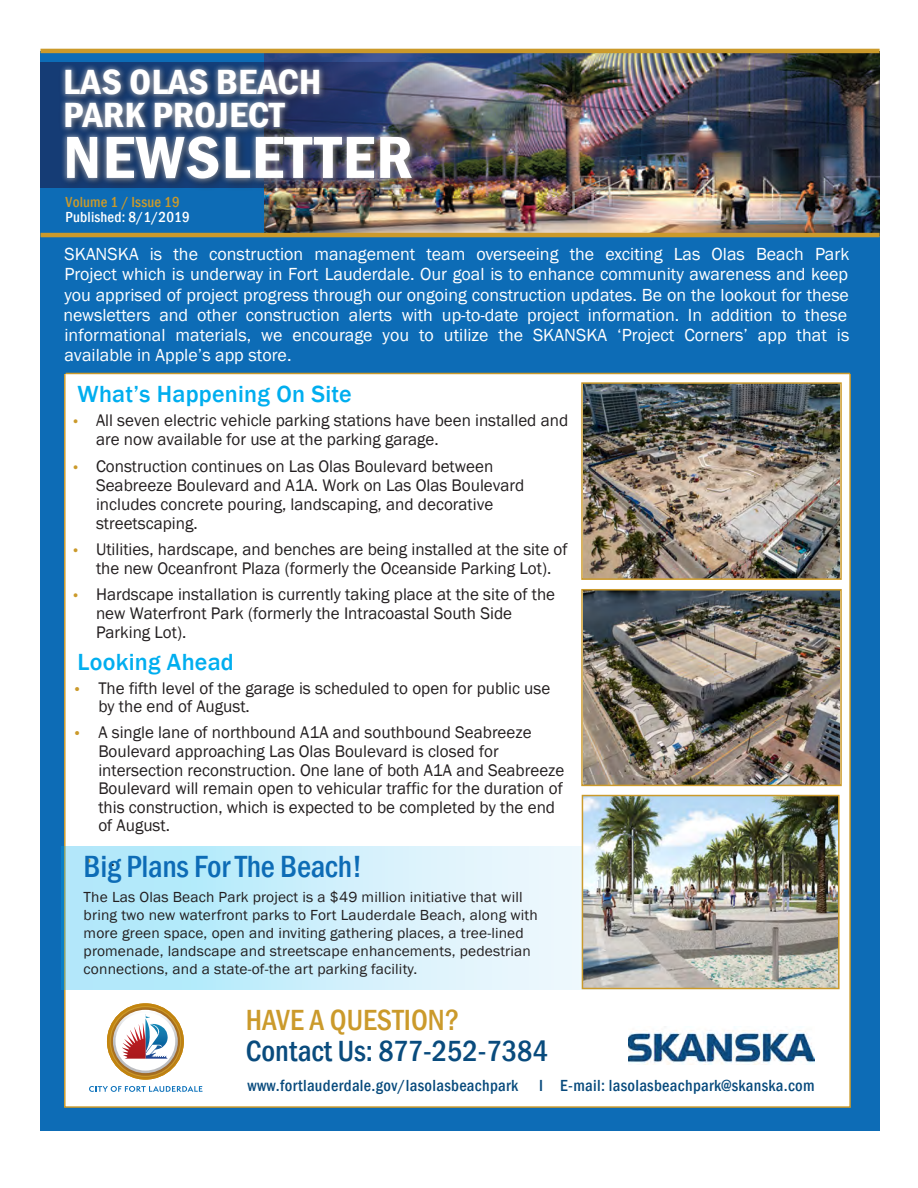
<style>
.page{position:relative;width:918px;height:1188px;background:#fff}
.page>*{position:absolute;margin:0;border:0;box-sizing:border-box;transform-origin:0 0}
.t1{font:600 condensed 61.5px "Franklin Gothic";letter-spacing:.02em;color:#fff;scale:1.1 1}
.t2{font:600 condensed 36px "Franklin Gothic";color:#fff;scale:1.1 1}
.t3{font:500 condensed 31.5px "Franklin Gothic";letter-spacing:-.01em;color:#0d6cb6}
.t4{font:500 condensed 30px "Franklin Gothic";color:#094b7d}
.t5{font:500 condensed 30px "Franklin Gothic";color:#cb9a2b}
.t6{font:500 24px "Franklin Gothic";letter-spacing:.01em;color:#00aeef}
.t7{font:18px/20.2px "Franklin Gothic";color:#fff;text-align:justify}
.t8{font:17.25px/18.9px "Franklin Gothic";color:#231f20}
.t9{font:500 condensed 16.5px "Franklin Gothic";letter-spacing:.02em;color:#094b7d}
.t10{font:15px/18px "Franklin Gothic";letter-spacing:.01em;color:#231f20}
.t11{font:500 condensed 15px/15.8px "Franklin Gothic";letter-spacing:.01em;color:#fff}
.t12{font:15px "Franklin Gothic";color:#cb9a2b}
.s1{color:#cb9a2b}
.s2{font-size:13.8px;color:#cb9a2b}
.s3{font-size:14.4px;color:#cb9a2b}
.s4{font-size:18.75px;color:#231f20}
</style>
<div class="page">
<div style="left:40px;top:238px;width:840px;height:893px;background:#0d6cb6"></div>
<div style="left:65px;top:225px;width:785px;height:882px;background:#fff"></div>
<svg style="left:62px;top:846px;width:778px;height:144px;background:#cceefa"></svg>
<div style="left:40px;top:51px;width:840px;height:210px;background:#0d6cb6"></div>
<img style="left:264px;top:53px;width:616px;height:180px">
<img style="left:40px;top:62px;width:428px;height:126px">
<div style="left:58px;top:62px;width:366px;height:129px;background:#231f20;opacity:.75"></div>
<div style="left:59px;top:63px;width:359px;height:122px;background:#fff;opacity:.5"></div>
<svg style="left:107px;top:1003px;width:77px;height:77px"></svg>
<svg style="left:89px;top:1086px;width:113px;height:6px"></svg>
<img style="left:629px;top:1030px;width:185px;height:35px">
<div style="left:64px;top:236px;width:816px;height:137px;background:#0d6cb6"></div>
<hr style="left:40px;top:233px;width:840px;height:4px;background:#cb9a2b">
<hr style="left:66px;top:373px;width:784px;height:1px;background:#cb9a2b">
<hr style="left:40px;top:49px;width:840px;height:4px;background:#cb9a2b">
<img style="left:585px;top:798px;width:252px;height:188px">
<div style="left:582px;top:795px;width:258px;height:194px;border:2px solid #cb9a2b"></div>
<img style="left:584px;top:385px;width:255px;height:192px">
<img style="left:584px;top:592px;width:255px;height:191px">
<div style="left:581px;top:382px;width:261px;height:198px;border:2px solid #cb9a2b"></div>
<div style="left:581px;top:589px;width:261px;height:197px;border:2px solid #cb9a2b"></div>
<p class="t2" style="left:63px;top:58px;width:237px">LAS OLAS BEACH</p>
<p class="t2" style="left:63px;top:91px;width:203px">PARK PROJECT</p>
<p class="t1" style="left:63px;top:116px;width:319px">NEWSLETTER</p>
<p class="t11" style="left:66px;top:194px;width:126px"><span class="s1">Volume 1 / Issue 19<br></span>Published: 8/1/2019</p>
<p class="t7" style="left:64px;top:244px;width:786px">SKANSKA is the construction management team overseeing the exciting Las Olas Beach Park</p>
<p class="t7" style="left:63px;top:265px;width:787px">Project which is underway in Fort Lauderdale. Our goal is to enhance community awareness and keep you apprised of project progress through our ongoing construction updates. Be on the lookout for these newsletters and other construction alerts with up-to-date project information. In addition to these informational materials, we encourage you to utilize the SKANSKA ‘Project Corners’ app that is available in Apple’s app store.</p>
<p class="t6" style="left:78px;top:379px;width:276px">What’s Happening On Site</p>
<p class="t8" style="left:96px;top:411px;width:474px;text-indent:-25px"><span class="s2">•</span> All seven electric vehicle parking stations have been installed and are now available for use at the parking garage.</p>
<p class="t8" style="left:96px;top:457px;width:430px;text-indent:-25px"><span class="s2">•</span> Construction continues on Las Olas Boulevard between Seabreeze Boulevard and A1A. Work on Las Olas Boulevard includes concrete pouring, landscaping, and decorative streetscaping.</p>
<p class="t8" style="left:71px;top:540px;width:498px;text-align:center"><span class="s2">•</span> Utilities, hardscape, and benches are being installed at the site of the new Oceanfront Plaza (formerly the Oceanside Parking Lot).</p>
<p class="t8" style="left:96px;top:586px;width:461px;text-indent:-25px"><span class="s2">•</span> Hardscape installation is currently taking place at the site of the new Waterfront Park (formerly the Intracoastal South Side<br>Parking Lot).</p>
<p class="t6" style="left:78px;top:647px;width:158px">Looking Ahead</p>
<p class="t8" style="left:98px;top:679px;width:453px;text-indent:-26px"><span class="s3">•</span> The fifth level of the garage is scheduled to open for public use by the end of August.</p>
<p class="t8" style="left:98px;top:724px;width:468px;text-indent:-26px"><span class="s3">•</span> A single lane of northbound A1A and southbound Seabreeze Boulevard approaching Las Olas Boulevard is closed for intersection reconstruction. One lane of both A1A and Seabreeze Boulevard will remain open to vehicular traffic for the duration of this construction, which is expected to be completed by the end of August.</p>
<p class="t12" style="left:84px;top:851px;width:33px">• <span class="s4">.</span></p>
<p class="t3" style="left:84px;top:846px;width:280px">Big Plans For The Beach!</p>
<p class="t10" style="left:84px;top:888px;width:456px">The Las Olas Beach Park project is a $49 million initiative that will bring two new waterfront parks to Fort Lauderdale Beach, along with more green space, open and inviting gathering places, a tree-lined promenade, landscape and streetscape enhancements, pedestrian connections, and a state-of-the art parking facility.</p>
<p class="t5" style="left:246px;top:1000px;width:215px">HAVE A QUESTION?</p>
<p class="t4" style="left:246px;top:1032px;width:304px">Contact Us: 877-252-7384</p>
<p class="t9" style="left:247px;top:1074px;width:272px">www.fortlauderdale.gov/lasolasbeachpark</p>
<p class="t9" style="left:539px;top:1074px;width:277px">I E-mail: lasolasbeachpark@skanska.com</p>
</div>
